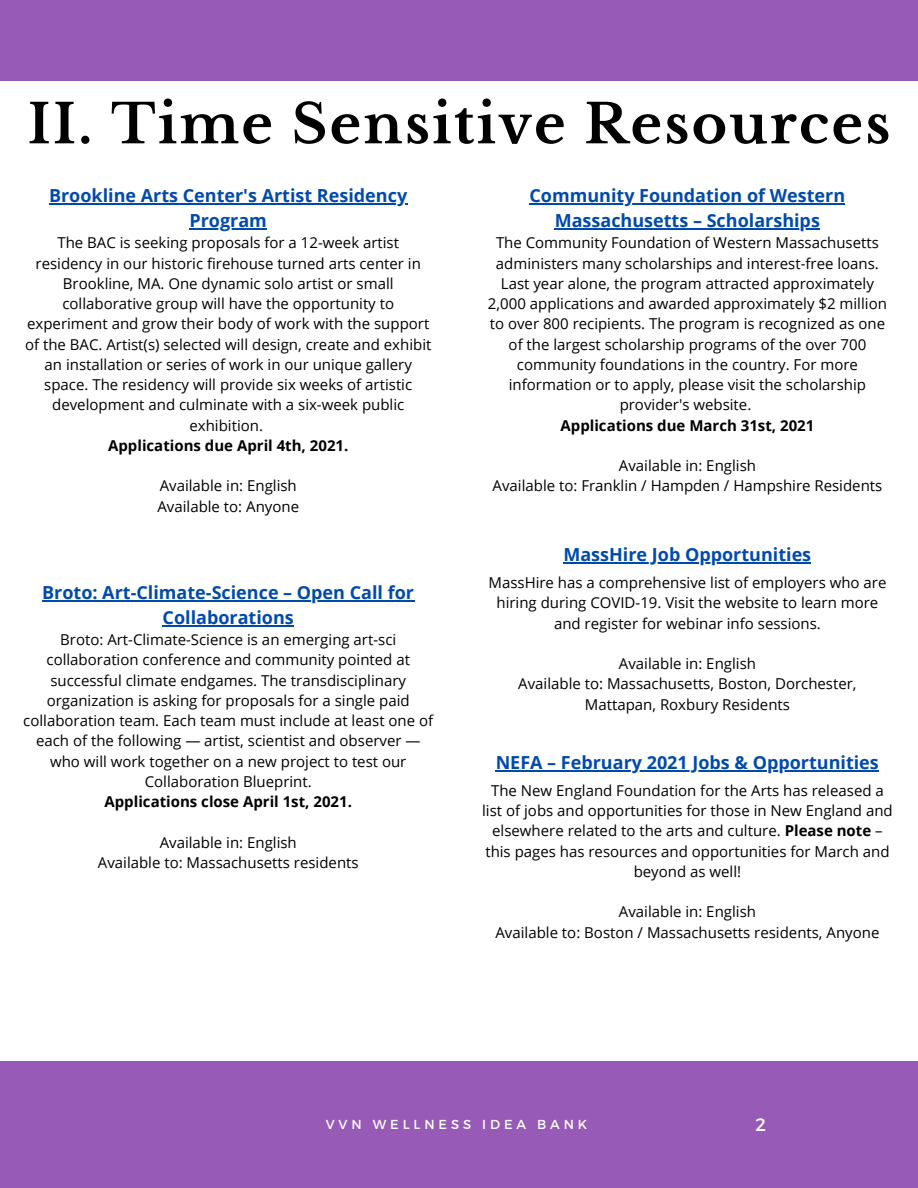
<style>
.page{position:relative;width:918px;height:1188px;background:#fff}
.page>*{position:absolute;margin:0;border:0;box-sizing:border-box;transform-origin:0 0}
.t1{font:700 54px "Libre Baskerville";letter-spacing:.04em;color:#000}
.t2{font:700 18px/24.8px "Open Sans";color:#004aad;text-align:center}
.t3{font:18px "Montserrat";color:#fff}
.t4{font:15px/20.2px "Open Sans";color:#000;text-align:center}
.t5{font:700 15px "Open Sans";color:#000}
.t6{font:13.05px "Montserrat";letter-spacing:.3em;color:#fff}
.s1{font-weight:700}
</style>
<div class="page">
<div style="left:0;top:0;width:918px;height:81px;background:#975ab6"></div>
<div style="left:0;top:1061px;width:918px;height:127px;background:#975ab6"></div>
<hr style="left:529px;top:203px;width:316px;height:2px;background:#004aad">
<hr style="left:555px;top:228px;width:265px;height:1px;background:#004aad">
<hr style="left:563px;top:562px;width:248px;height:1px;background:#004aad">
<hr style="left:49px;top:203px;width:358px;height:2px;background:#004aad">
<hr style="left:190px;top:228px;width:77px;height:1px;background:#004aad">
<hr style="left:496px;top:770px;width:383px;height:1px;background:#004aad">
<hr style="left:42px;top:600px;width:372px;height:1px;background:#004aad">
<hr style="left:163px;top:625px;width:131px;height:1px;background:#004aad">
<p class="t1" style="left:28px;top:91px;width:864px">II. Time Sensitive Resources</p>
<p class="t2" style="left:49px;top:183px;width:360px">Brookline Arts Center's Artist Residency<br>Program</p>
<p class="t4" style="left:25px;top:232px;width:408px">The BAC is seeking proposals for a 12-week artist residency in our historic firehouse turned arts center in Brookline, MA. One dynamic solo artist or small collaborative group will have the opportunity to experiment and grow their body of work with the support of the BAC. Artist(s) selected will design, create and exhibit an installation or series of work in our unique gallery space. The residency will provide six weeks of artistic development and culminate with a six-week public exhibition.</p>
<p class="t5" style="left:108px;top:435px;width:242px">Applications due April 4th, 2021.</p>
<p class="t4" style="left:160px;top:475px;width:139px">Available in: English</p>
<p class="t4" style="left:157px;top:496px;width:143px">Available to: Anyone</p>
<p class="t2" style="left:42px;top:580px;width:373px">Broto: Art-Climate-Science – Open Call for<br>Collaborations</p>
<p class="t4" style="left:23px;top:629px;width:411px">Broto: Art-Climate-Science is an emerging art-sci collaboration conference and community pointed at successful climate endgames. The transdisciplinary organization is asking for proposals for a single paid collaboration team. Each team must include at least one of each of the following — artist, scientist and observer — who will work together on a new project to test our Collaboration Blueprint.</p>
<p class="t5" style="left:104px;top:791px;width:249px">Applications close April 1st, 2021.</p>
<p class="t4" style="left:160px;top:832px;width:139px">Available in: English</p>
<p class="t4" style="left:98px;top:852px;width:262px">Available to: Massachusetts residents</p>
<p class="t2" style="left:529px;top:183px;width:317px">Community Foundation of Western<br>Massachusetts – Scholarships</p>
<p class="t4" style="left:488px;top:232px;width:400px">The Community Foundation of Western Massachusetts administers many scholarships and interest-free loans.<br>Last year alone, the program attracted approximately 2,000 applications and awarded approximately $2 million to over 800 recipients. The program is recognized as one of the largest scholarship programs of the over 700 community foundations in the country. For more information or to apply, please visit the scholarship provider's website.</p>
<p class="t5" style="left:561px;top:415px;width:255px">Applications due March 31st, 2021</p>
<p class="t4" style="left:619px;top:455px;width:139px">Available in: English</p>
<p class="t4" style="left:493px;top:475px;width:391px">Available to: Franklin / Hampden / Hampshire Residents</p>
<p class="t2" style="left:563px;top:542px;width:249px">MassHire Job Opportunities</p>
<p class="t4" style="left:489px;top:572px;width:399px">MassHire has a comprehensive list of employers who are hiring during COVID-19. Visit the website to learn more and register for webinar info sessions.</p>
<p class="t4" style="left:619px;top:653px;width:139px">Available in: English</p>
<p class="t4" style="left:518px;top:673px;width:340px">Available to: Massachusetts, Boston, Dorchester,<br>Mattapan, Roxbury Residents</p>
<p class="t2" style="left:496px;top:749px;width:385px">NEFA – February 2021 Jobs &amp; Opportunities</p>
<p class="t4" style="left:482px;top:780px;width:412px">The New England Foundation for the Arts has released a list of jobs and opportunities for those in New England and elsewhere related to the arts and culture. <span class="s1">Please note</span> – this pages has resources and opportunities for March and beyond as well!</p>
<p class="t4" style="left:619px;top:901px;width:139px">Available in: English</p>
<p class="t4" style="left:495px;top:922px;width:386px">Available to: Boston / Massachusetts residents, Anyone</p>
<p class="t6" style="left:326px;top:1116px;width:263px">VVN WELLNESS IDEA BANK</p>
<p class="t3" style="left:755px;top:1113px;width:12px">2</p>
</div>
